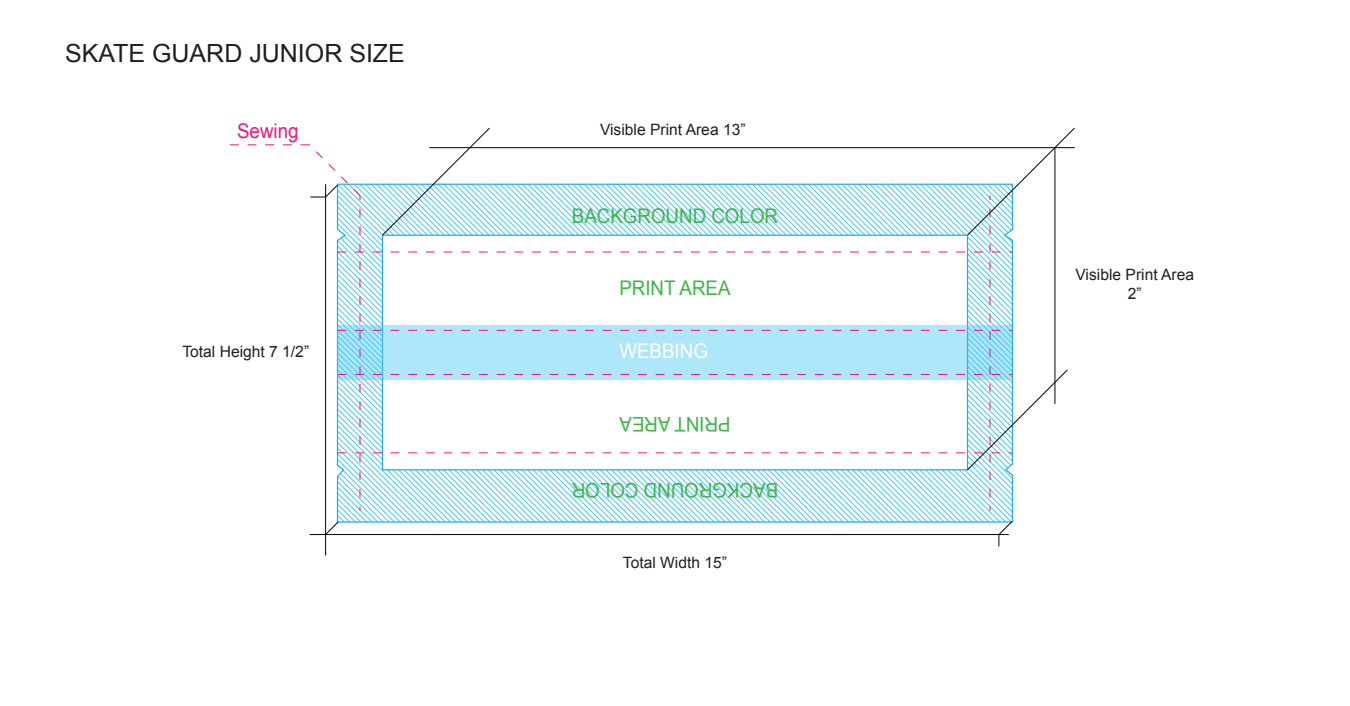
<style>
.page{position:relative;width:1350px;height:706px;background:#fff}
.page>*{position:absolute;margin:0;border:0;box-sizing:border-box;transform-origin:0 0}
.t1{font:25px "Arial";color:#211e1e}
.t2{font:20.19px "Arial";color:#3db54b;scale:.93 1}
.t3{font:20.19px "Arial";color:#fff;scale:.93 1}
.t4{font:20.19px "Arial";color:#ed1579;scale:.93 1}
.t5{font:15.62px/18.8px "Arial";color:#211e1e;text-align:center}
</style>
<div class="page">
<hr style="left:325px;top:184px;width:1px;height:371px;background:#050504">
<svg style="left:229px;top:128px;width:846px;height:418px"></svg>
<h1 class="t1" style="left:65px;top:37px;width:341px">SKATE GUARD JUNIOR SIZE</h1>
<p class="t4" style="left:237px;top:117px;width:68px">Sewing</p>
<p class="t5" style="left:600px;top:120px;width:147px">Visible Print Area 13”</p>
<p class="t2" style="left:572px;top:203px;width:223px">BACKGROUND COLOR</p>
<p class="t5" style="left:182px;top:342px;width:128px">Total Height 7 1/2”</p>
<p class="t2" style="left:619px;top:274px;width:121px">PRINT AREA</p>
<p class="t3" style="left:619px;top:338px;width:97px">WEBBING</p>
<p class="t2" style="left:731px;top:437px;width:121px;rotate:-180deg">PRINT AREA</p>
<p class="t2" style="left:778px;top:503px;width:223px;rotate:-180deg">BACKGROUND COLOR</p>
<p class="t5" style="left:623px;top:552px;width:106px">Total Width 15”</p>
<p class="t5" style="left:1076px;top:265px;width:120px">Visible Print Area<br>2”</p>
</div>
